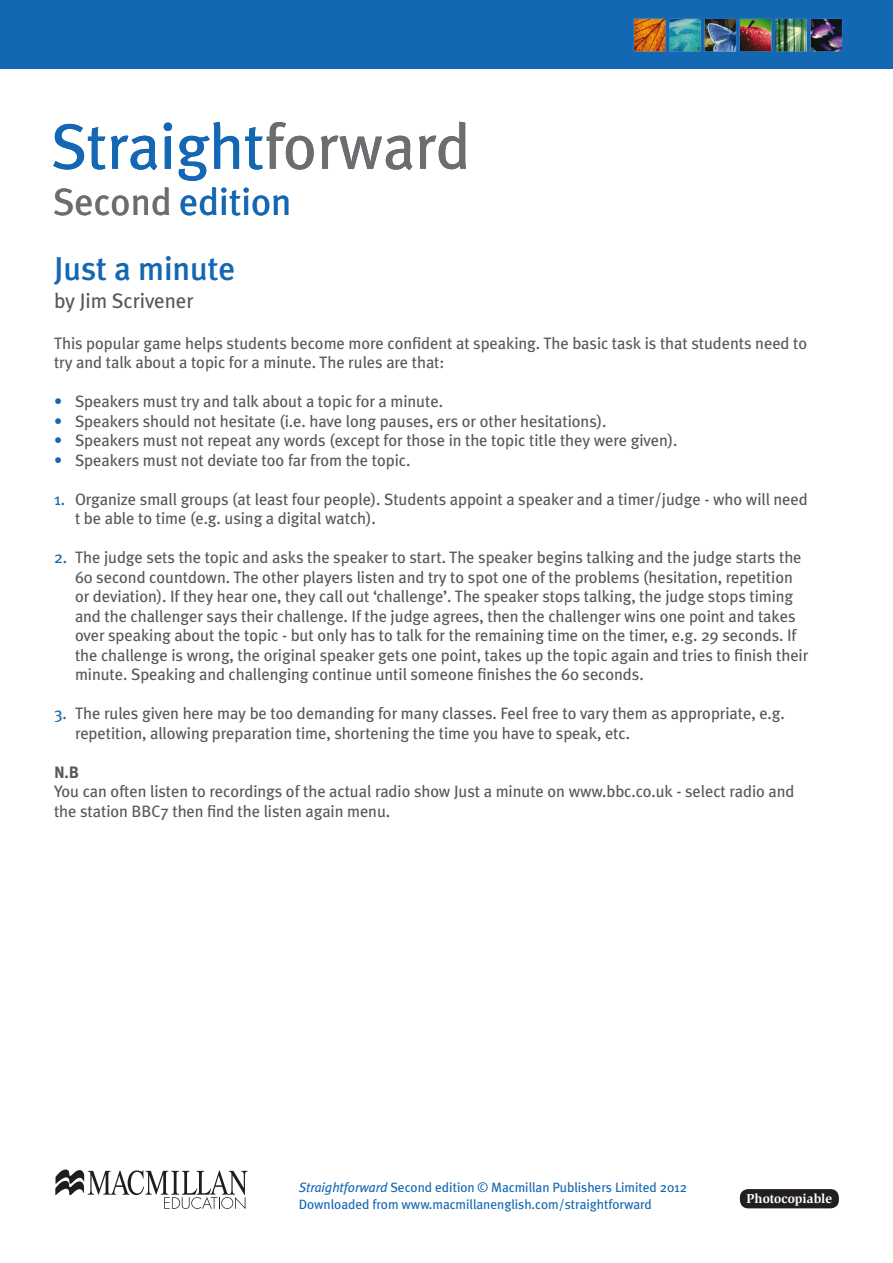
<style>
.page{position:relative;width:893px;height:1263px;background:#fff}
.page>*{position:absolute;margin:0;border:0;box-sizing:border-box;transform-origin:0 0}
.t1{font:64.05px "Meta Plus";letter-spacing:-.005em;color:#1468b3}
.t2{font:37.95px "Meta Plus";color:#1468b3}
.t3{font:500 33px "Meta Plus";letter-spacing:-.005em;color:#1468b3}
.t4{font:21px "Meta Plus";letter-spacing:-.005em;color:#57585a}
.t5{font:16.5px/19.5px "Meta Plus";letter-spacing:-.005em;color:#57585a}
.t6{font:700 16.5px "Meta Plus";color:#57585a}
.t7{font:13.5px/16.5px "Meta Plus";letter-spacing:-.005em;color:#1468b3}
.t8{font:700 13.35px "Slimbach Std";color:#fff}
.s1{color:#6c6d70}
.s2{color:#1468b3}
.s3{font-style:italic}
</style>
<div class="page">
<div style="left:0;top:0;width:893px;height:69px;background:#1468b3"></div>
<img style="left:633px;top:18px;width:210px;height:34px">
<svg style="left:55px;top:1169px;width:193px;height:40px"></svg>
<div style="left:740px;top:1189px;width:99px;height:19px;background:#231f20;border-radius:8px"></div>
<p class="t1" style="left:51px;top:109px;width:421px">Straight<span class="s1">forward</span></p>
<p class="t2" style="left:53px;top:180px;width:240px"><span class="s1">Second</span> edition</p>
<p class="t3" style="left:54px;top:249px;width:183px">Just a minute</p>
<p class="t4" style="left:54px;top:289px;width:141px">by Jim Scrivener</p>
<p class="t5" style="left:54px;top:333px;width:755px">This popular game helps students become more confident at speaking. The basic task is that students need to try and talk about a topic for a minute. The rules are that:</p>
<p class="t5" style="left:54px;top:392px;width:391px"><span class="s2">•</span> Speakers must try and talk about a topic for a minute.</p>
<p class="t5" style="left:54px;top:411px;width:554px"><span class="s2">•</span> Speakers should not hesitate (i.e. have long pauses, ers or other hesitations).</p>
<p class="t5" style="left:54px;top:431px;width:625px"><span class="s2">•</span> Speakers must not repeat any words (except for those in the topic title they were given).</p>
<p class="t5" style="left:54px;top:450px;width:358px"><span class="s2">•</span> Speakers must not deviate too far from the topic.</p>
<p class="t5" style="left:75px;top:489px;width:734px;text-indent:-21px"><span class="s2">1.</span> Organize small groups (at least four people). Students appoint a speaker and a timer/judge - who will need t be able to time (e.g. using a digital watch).</p>
<p class="t5" style="left:75px;top:548px;width:735px;text-indent:-21px"><span class="s2">2.</span> The judge sets the topic and asks the speaker to start. The speaker begins talking and the judge starts the 60 second countdown. The other players listen and try to spot one of the problems (hesitation, repetition or deviation). If they hear one, they call out ‘challenge’. The speaker stops talking, the judge stops timing and the challenger says their challenge. If the judge agrees, then the challenger wins one point and takes over speaking about the topic - but only has to talk for the remaining time on the timer, e.g. 29 seconds. If the challenge is wrong, the original speaker gets one point, takes up the topic again and tries to finish their minute. Speaking and challenging continue until someone finishes the 60 seconds.</p>
<p class="t5" style="left:75px;top:704px;width:711px;text-indent:-21px"><span class="s2">3.</span> The rules given here may be too demanding for many classes. Feel free to vary them as appropriate, e.g. repetition, allowing preparation time, shortening the time you have to speak, etc.</p>
<p class="t6" style="left:54px;top:763px;width:27px">N.B</p>
<p class="t5" style="left:54px;top:782px;width:742px">You can often listen to recordings of the actual radio show Just a minute on www.bbc.co.uk - select radio and the station BBC7 then find the listen again menu.</p>
<p class="t7" style="left:299px;top:1179px;width:390px"><span class="s3">Straightforward</span> Second edition © Macmillan Publishers Limited 2012<br>Downloaded from www.macmillanenglish.com/straightforward</p>
<p class="t8" style="left:746px;top:1190px;width:87px">Photocopiable</p>
</div>
